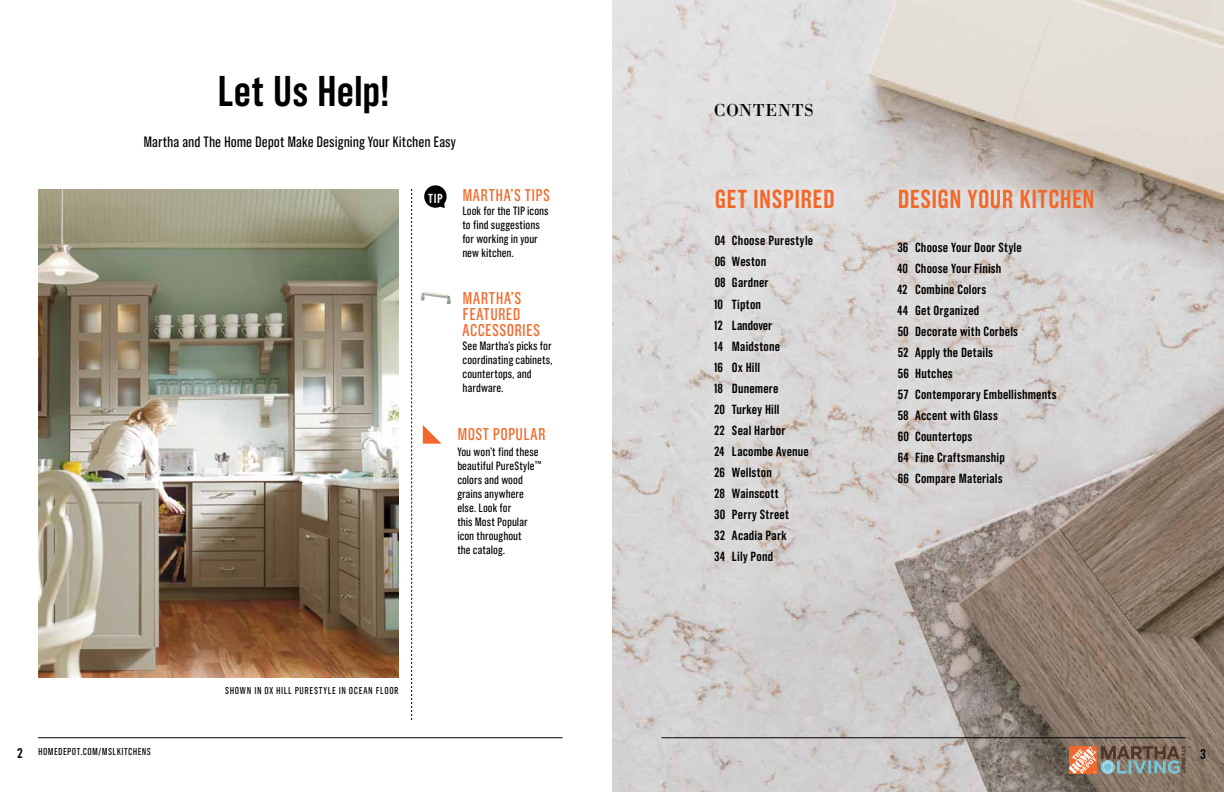
<style>
.page{position:relative;width:1224px;height:792px;background:#fff}
.page>*{position:absolute;margin:0;border:0;box-sizing:border-box;transform-origin:0 0}
.t1{font:600 43px "Grotzec Head Condensed";color:#000}
.t2{font:600 26px "Grotzec Head Condensed";letter-spacing:.015em;color:#f2682a}
.t3{font:18px "Bodoni BT";letter-spacing:.03em;color:#000}
.t4{font:17px/16px "Grotzec Head Condensed";letter-spacing:.025em;color:#f2682a}
.t5{font:15px "Grotzec Head Condensed";color:#000}
.t6{font:600 14px "Grotzec Head Condensed";color:#000}
.t7{font:600 13.2px/21px "Grotzec Head Condensed";letter-spacing:.015em;color:#000}
.t8{font:600 13.1px "Grotzec Head Condensed";color:#fff}
.t9{font:12px/14px "Grotzec Head Condensed";color:#000}
.t10{font:10px "Grotzec Head Condensed";letter-spacing:.055em;color:#000}
</style>
<div class="page">
<hr style="left:38px;top:738px;width:524px;height:1px;background:#000">
<img style="left:38px;top:189px;width:361px;height:488px">
<img style="left:612px;top:0;width:612px;height:792px">
<svg style="left:423px;top:425px;width:19px;height:19px"></svg>
<div style="left:886px;top:177px;width:220px;height:319px;background:#fff;opacity:.62"></div>
<hr style="left:661px;top:738px;width:525px;height:1px;background:#000">
<svg style="left:1064px;top:746px;width:127px;height:28px;background:#947f6f"></svg>
<img style="left:420px;top:292px;width:31px;height:12px">
<svg style="left:424px;top:185px;width:23px;height:23px"></svg>
<svg style="left:411px;top:189px;width:1px;height:531px"></svg>
<div style="left:703px;top:177px;width:143px;height:397px;background:#fff;opacity:.62"></div>
<h1 class="t1" style="left:217px;top:67px;width:175px">Let Us Help!</h1>
<p class="t5" style="left:143px;top:133px;width:314px">Martha and The Home Depot Make Designing Your Kitchen Easy</p>
<p class="t8" style="left:428px;top:191px;width:16px">TIP</p>
<p class="t4" style="left:462px;top:186px;width:89px">MARTHA’S TIPS</p>
<p class="t9" style="left:462px;top:203px;width:88px">Look for the TIP icons to find suggestions for working in your new kitchen.</p>
<p class="t4" style="left:463px;top:290px;width:79px">MARTHA’S<br>FEATURED<br>ACCESSORIES</p>
<p class="t9" style="left:463px;top:339px;width:92px">See Martha’s picks for coordinating cabinets, countertops, and hardware.</p>
<p class="t4" style="left:457px;top:426px;width:90px">MOST POPULAR</p>
<p class="t9" style="left:457px;top:445px;width:86px">You won’t find these beautiful PureStyle<sup>™ </sup>colors and wood grains anywhere else. Look for<br>this Most Popular icon throughout<br>the catalog.</p>
<p class="t6" style="left:17px;top:745px;width:7px">2</p>
<p class="t10" style="left:38px;top:746px;width:114px">HOMEDEPOT.COM/MSLKITCHENS</p>
<p class="t10" style="left:225px;top:685px;width:175px">SHOWN IN OX HILL PURESTYLE IN OCEAN FLOOR</p>
<h3 class="t3" style="left:714px;top:99px;width:102px">CONTENTS</h3>
<h2 class="t2" style="left:715px;top:184px;width:122px">GET INSPIRED</h2>
<p class="t7" style="left:714px;top:230px;width:101px">04 Choose Purestyle<br>06 Weston<br>08 Gardner<br>10 Tipton<br>12 Landover<br>14 Maidstone<br>16 Ox Hill<br>18 Dunemere<br>20 Turkey Hill<br>22 Seal Harbor<br>24 Lacombe Avenue<br>26 Wellston<br>28 Wainscott<br>30 Perry Street<br>32 Acadia Park<br>34 Lily Pond</p>
<h2 class="t2" style="left:898px;top:184px;width:198px">DESIGN YOUR KITCHEN</h2>
<p class="t7" style="left:897px;top:236px;width:161px">36 Choose Your Door Style<br>40 Choose Your Finish<br>42 Combine Colors<br>44 Get Organized<br>50 Decorate with Corbels<br>52 Apply the Details<br>56 Hutches<br>57 Contemporary Embellishments<br>58 Accent with Glass<br>60 Countertops<br>64 Fine Craftsmanship<br>66 Compare Materials</p>
<p class="t6" style="left:1200px;top:746px;width:7px">3</p>
</div>
